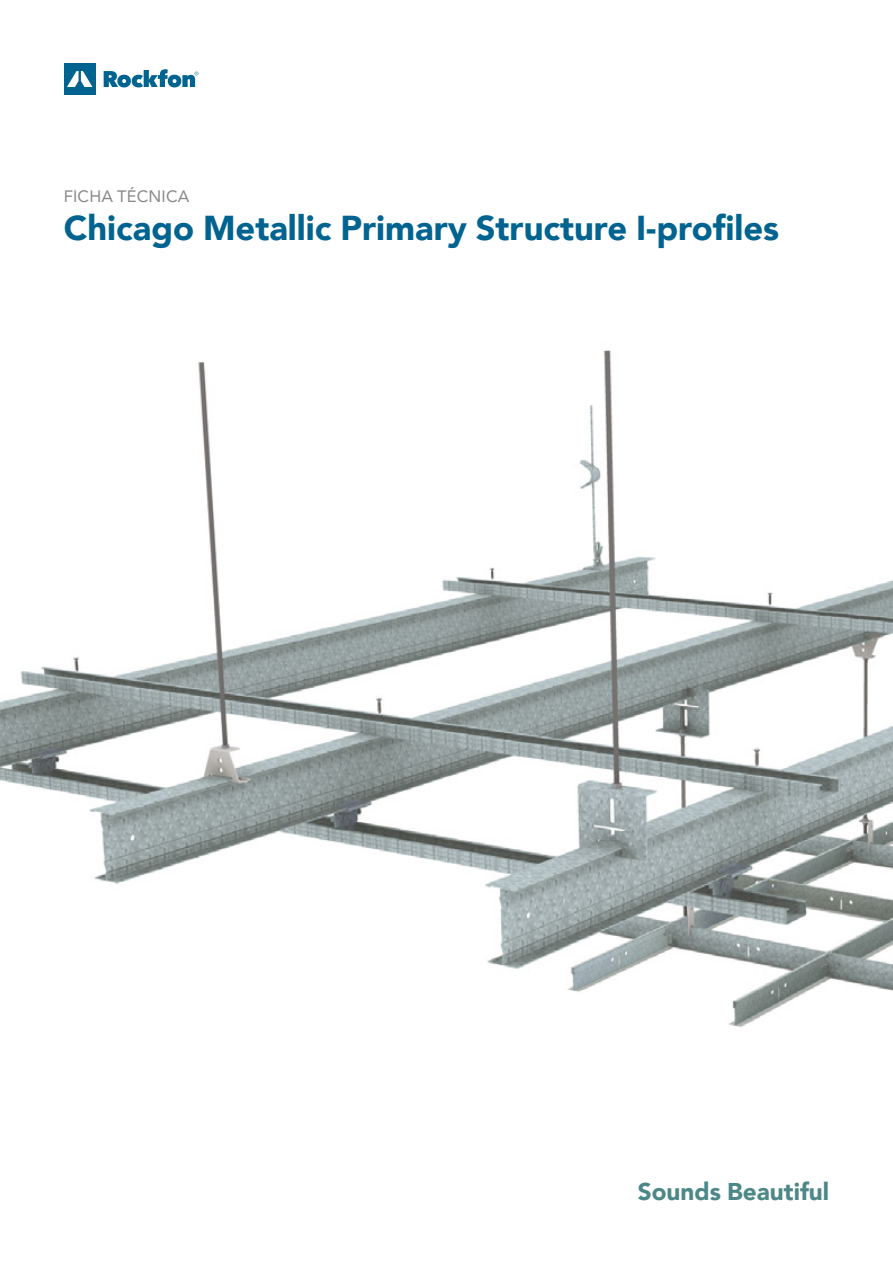
<style>
.page{position:relative;width:893px;height:1263px;background:#fff}
.page>*{position:absolute;margin:0;border:0;box-sizing:border-box;transform-origin:0 0}
.t1{font:900 34.5px "Avenir";color:#006390}
.t2{font:900 24.3px "Avenir";color:#4d8787}
.t3{font:16.5px "Avenir";letter-spacing:.01em;color:#87888a}
</style>
<div class="page">
<img style="left:0;top:350px;width:893px;height:677px">
<svg style="left:104px;top:69px;width:94px;height:18px"></svg>
<div style="left:64px;top:63px;width:32px;height:32px;background:#006390"></div>
<svg style="left:67px;top:71px;width:25px;height:16px"></svg>
<p class="t3" style="left:64px;top:183px;width:127px">FICHA TÉCNICA</p>
<p class="t1" style="left:64px;top:199px;width:717px">Chicago Metallic Primary Structure I-profiles</p>
<p class="t2" style="left:638px;top:1170px;width:193px">Sounds Beautiful</p>
</div>
